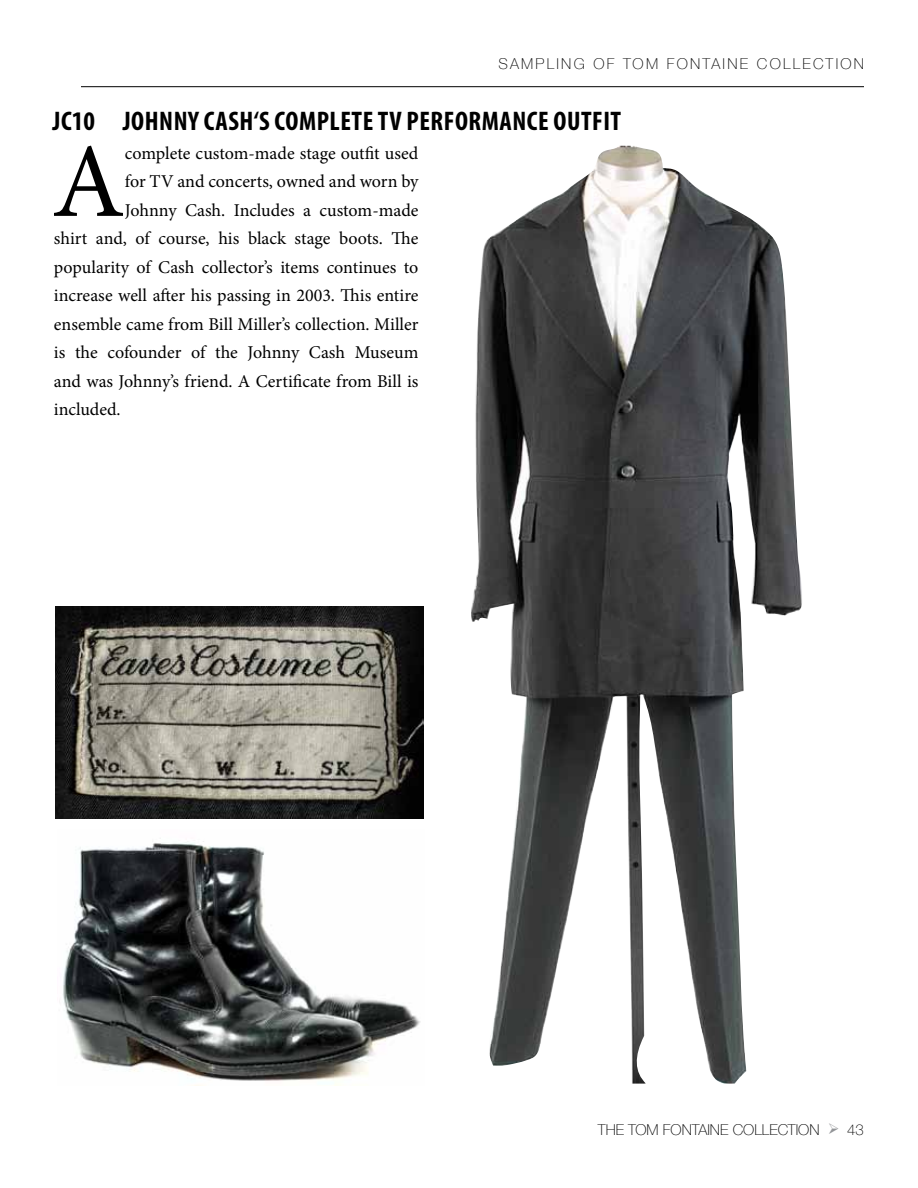
<style>
.page{position:relative;width:918px;height:1188px;background:#fff}
.page>*{position:absolute;margin:0;border:0;box-sizing:border-box;transform-origin:0 0}
.t1{font:105.75px "Minion Pro";color:#000}
.t2{font:700 condensed 27px "Myriad Pro";letter-spacing:.02em;color:#000}
.t3{font:18px "Minion Pro";letter-spacing:-.005em;color:#000}
.t4{font:100 15px "Helvetica Neue";letter-spacing:.15em;color:#000}
.t5{font:100 15px "Helvetica Neue";color:#000}
.s1{color:#939598}
</style>
<div class="page">
<hr style="left:81px;top:86px;width:783px;height:1px;background:#000">
<img style="left:471px;top:146px;width:331px;height:938px">
<img style="left:63px;top:841px;width:358px;height:245px">
<img style="left:56px;top:607px;width:367px;height:212px">
<p class="t4" style="left:498px;top:52px;width:367px">SAMPLING OF TOM FONTAINE COLLECTION</p>
<h2 class="t2" style="left:52px;top:104px;width:568px">JC10 JOHNNY CASH‘S COMPLETE TV PERFORMANCE OUTFIT</h2>
<h1 class="t1" style="left:52px;top:111px;width:75px">A</h1>
<p class="t3" style="left:125px;top:141px;width:295px">complete custom-made stage outfit used</p>
<p class="t3" style="left:125px;top:170px;width:295px">for TV and concerts, owned and worn by</p>
<p class="t3" style="left:125px;top:198px;width:295px">Johnny Cash. Includes a custom-made</p>
<p class="t3" style="left:54px;top:227px;width:366px">shirt and, of course, his black stage boots. The</p>
<p class="t3" style="left:54px;top:255px;width:366px">popularity of Cash collector’s items continues to</p>
<p class="t3" style="left:54px;top:284px;width:366px">increase well after his passing in 2003. This entire</p>
<p class="t3" style="left:54px;top:312px;width:366px">ensemble came from Bill Miller’s collection. Miller</p>
<p class="t3" style="left:54px;top:341px;width:366px">is the cofounder of the Johnny Cash Museum</p>
<p class="t3" style="left:54px;top:369px;width:366px">and was Johnny’s friend. A Certificate from Bill is</p>
<p class="t3" style="left:54px;top:398px;width:68px">included.</p>
<p class="t5" style="left:598px;top:1118px;width:268px">THE TOM FONTAINE COLLECTION <span class="s1">➢</span> 43</p>
</div>
